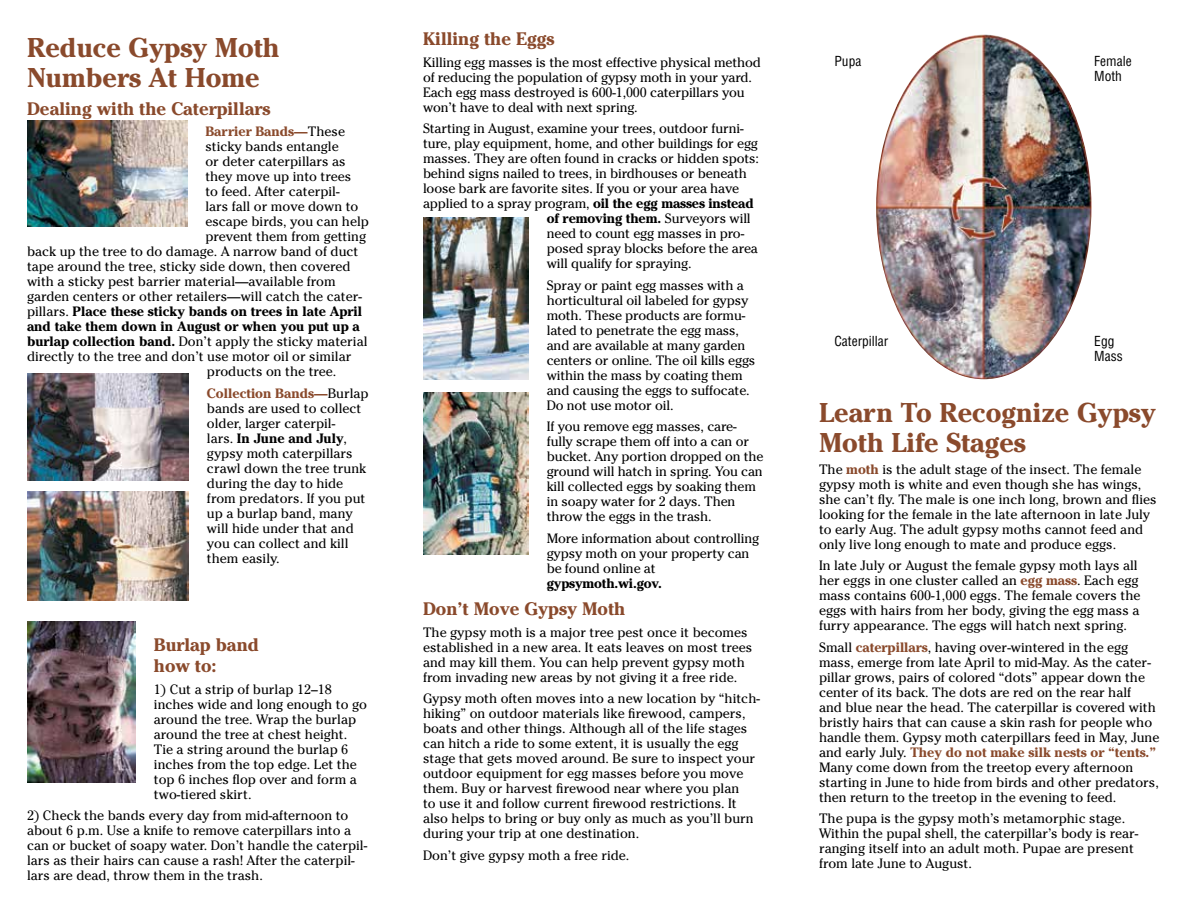
<style>
.page{position:relative;width:1188px;height:918px;background:#fff}
.page>*{position:absolute;margin:0;border:0;box-sizing:border-box;transform-origin:0 0}
.t1{font:700 27px/30px "Cheltenham";color:#8a4a2c}
.t2{font:700 18px/21px "Cheltenham";color:#8a4a2c}
.t3{font:13.5px/15px "Cheltenham";color:#000}
.t4{font:700 13.5px "Cheltenham";color:#000}
.t5{font:condensed 13.5px/15px "Helvetica LT Std";color:#000}
.t6{font:700 13.5px "Cheltenham";color:#8a4a2c}
.s1{font-weight:400;color:#000}
.s2{font-weight:400}
.s3{font-weight:700}
.s4{font-weight:700;color:#8a4a2c}
</style>
<div class="page">
<img style="left:876px;top:35px;width:216px;height:344px">
<img style="left:423px;top:392px;width:105px;height:162px">
<img style="left:423px;top:218px;width:105px;height:162px">
<img style="left:27px;top:374px;width:162px;height:107px">
<img style="left:27px;top:492px;width:162px;height:108px">
<img style="left:27px;top:621px;width:109px;height:162px">
<img style="left:27px;top:121px;width:160px;height:106px">
<h1 class="t1" style="left:27px;top:32px;width:254px">Reduce Gypsy Moth<br>Numbers At Home</h1>
<h2 class="t2" style="left:27px;top:98px;width:245px">Dealing with the Caterpillars</h2>
<p class="t6" style="left:205px;top:124px;width:141px">Barrier Bands—<span class="s1">These</span></p>
<p class="t3" style="left:205px;top:139px;width:135px">sticky bands entangle</p>
<p class="t3" style="left:205px;top:154px;width:142px">or deter caterpillars as</p>
<p class="t3" style="left:205px;top:169px;width:148px">they move up into trees</p>
<p class="t3" style="left:205px;top:184px;width:136px">to feed. After caterpil-</p>
<p class="t3" style="left:205px;top:199px;width:155px">lars fall or move down to</p>
<p class="t3" style="left:205px;top:214px;width:165px">escape birds, you can help</p>
<p class="t3" style="left:205px;top:229px;width:162px">prevent them from getting</p>
<p class="t3" style="left:27px;top:244px;width:333px">back up the tree to do damage. A narrow band of duct</p>
<p class="t3" style="left:27px;top:259px;width:325px">tape around the tree, sticky side down, then covered</p>
<p class="t3" style="left:27px;top:274px;width:310px">with a sticky pest barrier material—available from</p>
<p class="t3" style="left:27px;top:289px;width:337px">garden centers or other retailers—will catch the cater-</p>
<p class="t4" style="left:27px;top:304px;width:337px"><span class="s2">pillars.</span> Place these sticky bands on trees in late April</p>
<p class="t4" style="left:27px;top:319px;width:334px">and take them down in August or when you put up a</p>
<p class="t3" style="left:27px;top:334px;width:342px"><span class="s3">burlap collection band.</span> Don’t apply the sticky material</p>
<p class="t3" style="left:27px;top:349px;width:326px">directly to the tree and don’t use motor oil or similar</p>
<p class="t3" style="left:207px;top:364px;width:131px">products on the tree.</p>
<p class="t3" style="left:207px;top:386px;width:163px"><span class="s4">Collection Bands—</span>Burlap bands are used to collect older, larger caterpil-<br>lars. <span class="s3">In June and July</span>, gypsy moth caterpillars crawl down the tree trunk during the day to hide from predators. If you put up a burlap band, many will hide under that and you can collect and kill them easily.</p>
<h2 class="t2" style="left:154px;top:634px;width:107px">Burlap band how to:</h2>
<p class="t3" style="left:154px;top:682px;width:215px">1) Cut a strip of burlap 12–18 inches wide and long enough to go around the tree. Wrap the burlap around the tree at chest height.<br>Tie a string around the burlap 6 inches from the top edge. Let the top 6 inches flop over and form a two-tiered skirt.</p>
<p class="t3" style="left:27px;top:808px;width:342px">2) Check the bands every day from mid-afternoon to about 6 p.m. Use a knife to remove caterpillars into a can or bucket of soapy water. Don’t handle the caterpil&shy;lars as their hairs can cause a rash! After the caterpil&shy;lars are dead, throw them in the trash.</p>
<h2 class="t2" style="left:423px;top:28px;width:133px">Killing the Eggs</h2>
<p class="t3" style="left:423px;top:55px;width:339px">Killing egg masses is the most effective physical method of reducing the population of gypsy moth in your yard.<br>Each egg mass destroyed is 600-1,000 caterpillars you won’t have to deal with next spring.</p>
<p class="t3" style="left:423px;top:121px;width:322px">Starting in August, examine your trees, outdoor furni-</p>
<p class="t3" style="left:423px;top:136px;width:337px">ture, play equipment, home, and other buildings for egg</p>
<p class="t3" style="left:423px;top:151px;width:338px">masses. They are often found in cracks or hidden spots:</p>
<p class="t3" style="left:423px;top:166px;width:326px">behind signs nailed to trees, in birdhouses or beneath</p>
<p class="t3" style="left:423px;top:181px;width:318px">loose bark are favorite sites. If you or your area have</p>
<p class="t3" style="left:423px;top:196px;width:332px">applied to a spray program, <span class="s3">oil the egg masses instead</span></p>
<p class="t4" style="left:547px;top:210px;width:206px">of removing them. <span class="s2">Surveyors will</span></p>
<p class="t3" style="left:547px;top:226px;width:199px">need to count egg masses in pro-</p>
<p class="t3" style="left:547px;top:241px;width:213px">posed spray blocks before the area</p>
<p class="t3" style="left:547px;top:256px;width:146px">will qualify for spraying.</p>
<p class="t3" style="left:547px;top:278px;width:210px">Spray or paint egg masses with a horticultural oil labeled for gypsy moth. These products are formu&shy;lated to penetrate the egg mass, and are available at many garden centers or online. The oil kills eggs within the mass by coating them and causing the eggs to suffocate.<br>Do not use motor oil.</p>
<p class="t3" style="left:547px;top:419px;width:218px">If you remove egg masses, care&shy;fully scrape them off into a can or bucket. Any portion dropped on the ground will hatch in spring. You can kill collected eggs by soaking them in soapy water for 2 days. Then throw the eggs in the trash.</p>
<p class="t3" style="left:547px;top:530px;width:214px">More information about controlling gypsy moth on your property can be found online at</p>
<p class="t4" style="left:547px;top:575px;width:117px">gypsymoth.wi.gov.</p>
<h2 class="t2" style="left:423px;top:598px;width:204px">Don’t Move Gypsy Moth</h2>
<p class="t3" style="left:423px;top:625px;width:331px">The gypsy moth is a major tree pest once it becomes established in a new area. It eats leaves on most trees and may kill them. You can help prevent gypsy moth from invading new areas by not giving it a free ride.</p>
<p class="t3" style="left:423px;top:691px;width:338px">Gypsy moth often moves into a new location by “hitch&shy;hiking” on outdoor materials like firewood, campers, boats and other things. Although all of the life stages can hitch a ride to some extent, it is usually the egg stage that gets moved around. Be sure to inspect your outdoor equipment for egg masses before you move them. Buy or harvest firewood near where you plan<br>to use it and follow current firewood restrictions. It also helps to bring or buy only as much as you’ll burn during your trip at one destination.</p>
<p class="t3" style="left:423px;top:848px;width:208px">Don’t give gypsy moth a free ride.</p>
<p class="t5" style="left:834px;top:53px;width:29px">Pupa</p>
<p class="t5" style="left:1094px;top:53px;width:39px">Female<br>Moth</p>
<p class="t5" style="left:834px;top:334px;width:55px">Caterpillar</p>
<p class="t5" style="left:1094px;top:334px;width:30px">Egg<br>Mass</p>
<h1 class="t1" style="left:819px;top:398px;width:338px">Learn To Recognize Gypsy<br>Moth Life Stages</h1>
<p class="t3" style="left:819px;top:462px;width:339px">The <span class="s4">moth</span> is the adult stage of the insect. The female gypsy moth is white and even though she has wings, she can’t fly. The male is one inch long, brown and flies looking for the female in the late afternoon in late July to early Aug. The adult gypsy moths cannot feed and only live long enough to mate and produce eggs.</p>
<p class="t3" style="left:819px;top:558px;width:323px">In late July or August the female gypsy moth lays all her eggs in one cluster called an <span class="s4">egg mass</span>. Each egg mass contains 600-1,000 eggs. The female covers the eggs with hairs from her body, giving the egg mass a furry appearance. The eggs will hatch next spring.</p>
<p class="t3" style="left:819px;top:640px;width:342px">Small <span class="s4">caterpillars</span>, having over-wintered in the egg mass, emerge from late April to mid-May. As the cater&shy;pillar grows, pairs of colored “dots” appear down the center of its back. The dots are red on the rear half<br>and blue near the head. The caterpillar is covered with bristly hairs that can cause a skin rash for people who handle them. Gypsy moth caterpillars feed in May, June and early July. <span class="s4">They do not make silk nests or “tents.” </span>Many come down from the treetop every afternoon starting in June to hide from birds and other predators, then return to the treetop in the evening to feed.</p>
<p class="t3" style="left:819px;top:811px;width:321px">The pupa is the gypsy moth’s metamorphic stage.<br>Within the pupal shell, the caterpillar’s body is rear&shy;ranging itself into an adult moth. Pupae are present from late June to August.</p>
</div>
